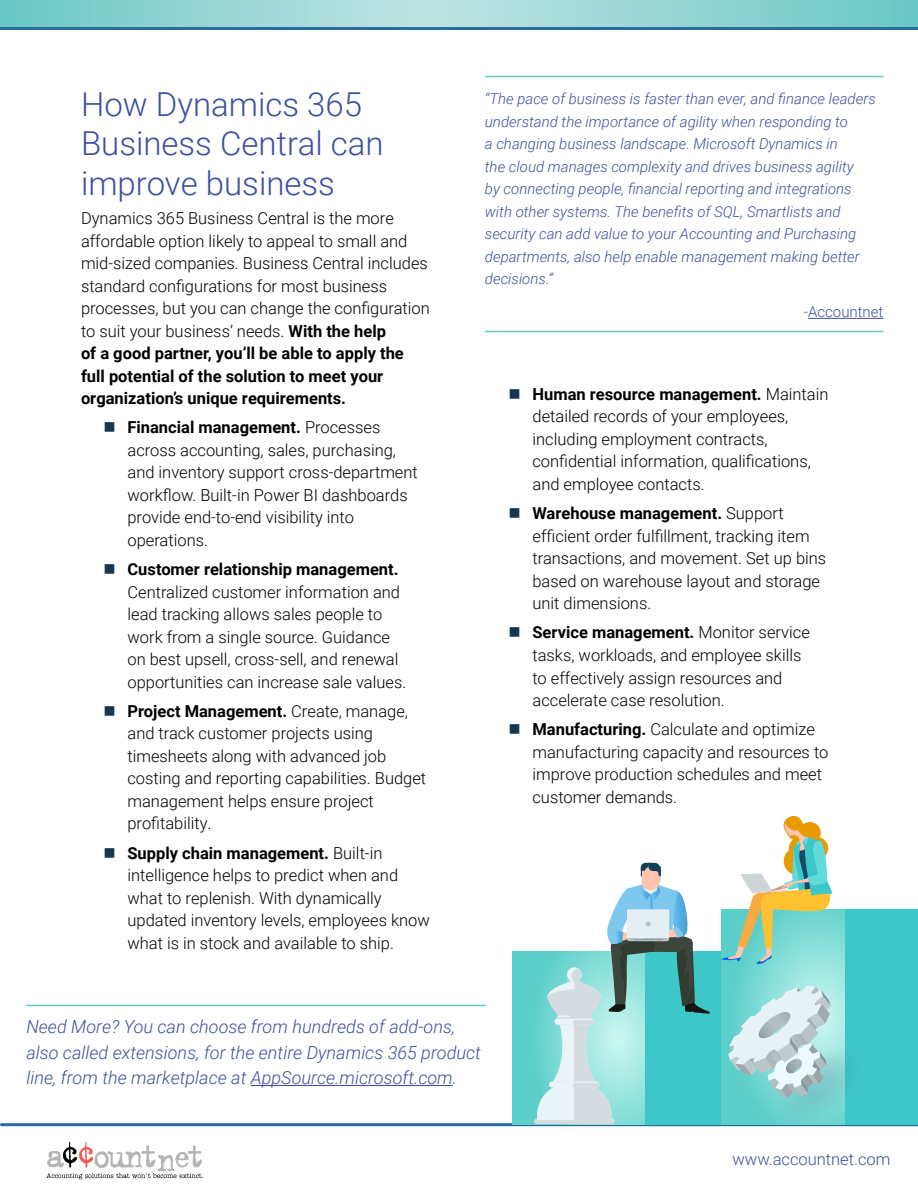
<style>
.page{position:relative;width:918px;height:1188px;background:#fff}
.page>*{position:absolute;margin:0;border:0;box-sizing:border-box;transform-origin:0 0}
.t1{font:300 33px/39.6px "Roboto";color:#3d509e}
.t2{font:italic 300 18px/25.5px "Roboto";color:#3d509e}
.t3{font:300 16.5px/22.5px "Roboto";color:#000}
.t4{font:700 16.5px "Roboto";color:#000}
.t5{font:300 16.5px "Roboto";color:#3d509e}
.t6{font:italic 300 15px/22.5px "Roboto";color:#3d509e}
.t7{font:300 15px "Roboto";color:#3d509e}
.s1{font-weight:700}
</style>
<div class="page">
<svg style="left:0;top:0;width:918px;height:27px"></svg>
<hr style="left:0;top:27px;width:918px;height:3px;background:#296c9f">
<hr style="left:2px;top:1123px;width:916px;height:3px;background:#296c9f">
<svg style="left:46px;top:1142px;width:157px;height:37px"></svg>
<div style="left:512px;top:951px;width:211px;height:174px;background:#5dcfca"></div>
<div style="left:646px;top:951px;width:77px;height:174px;background:#3dc7c9"></div>
<svg style="left:722px;top:909px;width:124px;height:216px"></svg>
<div style="left:846px;top:909px;width:72px;height:216px;background:#3dc7c9"></div>
<svg style="left:728px;top:986px;width:118px;height:137px"></svg>
<div style="left:534px;top:1118px;width:81px;height:6px;background:#d4dcdf;border-radius:3px"></div>
<svg style="left:722px;top:815px;width:110px;height:150px"></svg>
<svg style="left:537px;top:863px;width:173px;height:261px"></svg>
<hr style="left:485px;top:76px;width:398px;height:1px;background:#68c7c5">
<hr style="left:485px;top:331px;width:398px;height:1px;background:#68c7c5">
<hr style="left:808px;top:318px;width:75px;height:1px;background:#3d509e">
<hr style="left:26px;top:1005px;width:460px;height:1px;background:#68c7c5">
<hr style="left:251px;top:1085px;width:202px;height:1px;background:#3d509e">
<h1 class="t1" style="left:81px;top:83px;width:304px">How Dynamics 365<br>Business Central can improve business</h1>
<p class="t3" style="left:81px;top:206px;width:350px">Dynamics 365 Business Central is the more affordable option likely to appeal to small and mid-sized companies. Business Central includes standard configurations for most business processes, but you can change the configuration to suit your business’ needs. <span class="s1">With the help<br>of a good partner, you’ll be able to apply the full potential of the solution to meet your organization’s unique requirements.</span></p>
<p class="t3" style="left:127px;top:416px;width:292px"><span class="s1">Financial management.</span> Processes across accounting, sales, purchasing, and inventory support cross-department workflow. Built-in Power BI dashboards provide end-to-end visibility into operations.</p>
<p class="t4" style="left:127px;top:558px;width:273px">Customer relationship management.</p>
<p class="t3" style="left:127px;top:580px;width:280px">Centralized customer information and lead tracking allows sales people to work from a single source. Guidance on best upsell, cross-sell, and renewal opportunities can increase sale values.</p>
<p class="t3" style="left:127px;top:699px;width:300px"><span class="s1">Project Management.</span> Create, manage, and track customer projects using timesheets along with advanced job costing and reporting capabilities. Budget management helps ensure project profitability.</p>
<p class="t3" style="left:127px;top:841px;width:304px"><span class="s1">Supply chain management.</span> Built-in intelligence helps to predict when and what to replenish. With dynamically updated inventory levels, employees know what is in stock and available to ship.</p>
<p class="t6" style="left:485px;top:87px;width:392px">“The pace of business is faster than ever, and finance leaders understand the importance of agility when responding to<br>a changing business landscape. Microsoft Dynamics in<br>the cloud manages complexity and drives business agility<br>by connecting people, financial reporting and integrations with other systems. The benefits of SQL, Smartlists and security can add value to your Accounting and Purchasing departments, also help enable management making better decisions.”</p>
<p class="t7" style="left:804px;top:301px;width:81px">-Accountnet</p>
<p class="t3" style="left:533px;top:382px;width:297px"><span class="s1">Human resource management.</span> Maintain detailed records of your employees, including employment contracts, confidential information, qualifications, and employee contacts.</p>
<p class="t3" style="left:533px;top:501px;width:295px"><span class="s1">Warehouse management.</span> Support efficient order fulfillment, tracking item transactions, and movement. Set up bins based on warehouse layout and storage unit dimensions.</p>
<p class="t3" style="left:533px;top:621px;width:279px"><span class="s1">Service management.</span> Monitor service tasks, workloads, and employee skills to effectively assign resources and accelerate case resolution.</p>
<p class="t3" style="left:533px;top:718px;width:297px"><span class="s1">Manufacturing.</span> Calculate and optimize manufacturing capacity and resources to improve production schedules and meet customer demands.</p>
<p class="t2" style="left:26px;top:1013px;width:456px">Need More? You can choose from hundreds of add-ons, also called extensions, for the entire Dynamics 365 product line, from the marketplace at AppSource.microsoft.com.</p>
<p class="t5" style="left:733px;top:1147px;width:159px">www.accountnet.com</p>
</div>
